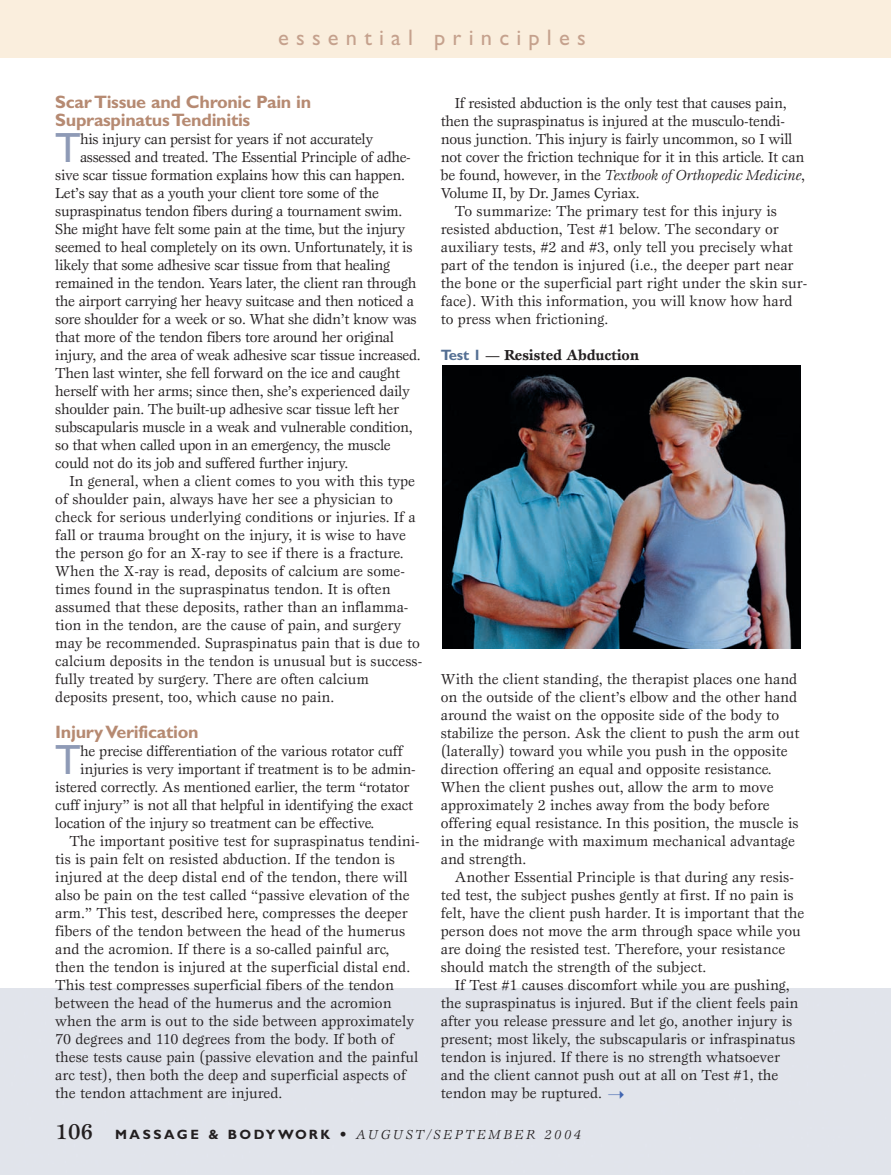
<style>
.page{position:relative;width:891px;height:1175px;background:#fff}
.page>*{position:absolute;margin:0;border:0;box-sizing:border-box;transform-origin:0 0}
.t1{font:42.45px "Gill Sans";color:#8e9ab6}
.t2{font:22.5px "Gill Sans";letter-spacing:.32em;color:#c5a18d}
.t3{font:700 18px/18px "Gill Sans";letter-spacing:-.015em;color:#b68a72}
.t4{font:15px/18px "Esprit";color:#231f20}
.t5{font:15px "Esprit";letter-spacing:-.02em;color:#231f20}
.t6{font:italic 15px "Esprit";letter-spacing:-.015em;color:#231f20}
.t7{font:700 15px "Esprit";letter-spacing:-.02em;color:#231f20}
.t8{font:italic 13.5px "Esprit";letter-spacing:.19em;color:#231f20}
.s1{font-style:normal}
.s2{font-family:"Gill Sans";color:#546f93}
.s3{font-weight:400}
.s4{color:#4266b1}
.s5{font-weight:500;font-style:normal;font-size:22.5px}
.s6{font-family:"Gill Sans";font-weight:700;font-style:normal}
.s7{font-weight:500;font-style:normal}
</style>
<div class="page">
<img style="left:442px;top:365px;width:359px;height:283px">
<h2 class="t2" style="left:278px;top:30px;width:309px">essential principles</h2>
<p class="t3" style="left:55px;top:95px;width:258px">Scar Tissue and Chronic Pain in<br>Supraspinatus Tendinitis</p>
<h1 class="t1" style="left:55px;top:133px;width:27px">T</h1>
<p class="t5" style="left:80px;top:133px;width:295px">his injury can persist for years if not accurately</p>
<p class="t4" style="left:455px;top:95px;width:333px">If resisted abduction is the only test that causes pain,</p>
<p class="t4" style="left:441px;top:113px;width:346px">then the supraspinatus is injured at the musculo-tendi-</p>
<p class="t4" style="left:441px;top:131px;width:353px">nous junction. This injury is fairly uncommon, so I will</p>
<p class="t4" style="left:441px;top:149px;width:365px">not cover the friction technique for it in this article. It can</p>
<p class="t6" style="left:441px;top:169px;width:366px"><span class="s1">be found, however, in the</span> Textbook of Orthopedic Medicine<span class="s1">,</span></p>
<p class="t4" style="left:441px;top:185px;width:201px">Volume II, by Dr. James Cyriax.</p>
<p class="t4" style="left:455px;top:203px;width:324px">To summarize: The primary test for this injury is</p>
<p class="t4" style="left:441px;top:221px;width:340px">resisted abduction, Test #1 below. The secondary or</p>
<p class="t4" style="left:441px;top:239px;width:354px">auxiliary tests, #2 and #3, only tell you precisely what</p>
<p class="t4" style="left:441px;top:257px;width:354px">part of the tendon is injured (i.e., the deeper part near</p>
<p class="t4" style="left:441px;top:275px;width:368px">the bone or the superficial part right under the skin sur-</p>
<p class="t4" style="left:441px;top:293px;width:353px">face). With this information, you will know how hard</p>
<p class="t4" style="left:441px;top:311px;width:169px">to press when frictioning.</p>
<p class="t7" style="left:441px;top:349px;width:200px"><span class="s2">Test 1</span> <span class="s3">—</span> Resisted Abduction</p>
<p class="t5" style="left:80px;top:151px;width:332px">assessed and treated. The Essential Principle of adhe-</p>
<p class="t5" style="left:55px;top:169px;width:351px">sive scar tissue formation explains how this can happen.</p>
<p class="t5" style="left:55px;top:187px;width:325px">Let’s say that as a youth your client tore some of the</p>
<p class="t5" style="left:55px;top:205px;width:349px">supraspinatus tendon fibers during a tournament swim.</p>
<p class="t5" style="left:55px;top:223px;width:351px">She might have felt some pain at the time, but the injury</p>
<p class="t5" style="left:55px;top:241px;width:359px">seemed to heal completely on its own. Unfortunately, it is</p>
<p class="t5" style="left:55px;top:259px;width:336px">likely that some adhesive scar tissue from that healing</p>
<p class="t5" style="left:55px;top:277px;width:363px">remained in the tendon. Years later, the client ran through</p>
<p class="t5" style="left:55px;top:295px;width:360px">the airport carrying her heavy suitcase and then noticed a</p>
<p class="t5" style="left:55px;top:313px;width:363px">sore shoulder for a week or so. What she didn’t know was</p>
<p class="t5" style="left:55px;top:331px;width:340px">that more of the tendon fibers tore around her original</p>
<p class="t5" style="left:55px;top:349px;width:367px">injury, and the area of weak adhesive scar tissue increased.</p>
<p class="t5" style="left:55px;top:367px;width:346px">Then last winter, she fell forward on the ice and caught</p>
<p class="t5" style="left:55px;top:385px;width:356px">herself with her arms; since then, she’s experienced daily</p>
<p class="t5" style="left:55px;top:403px;width:346px">shoulder pain. The built-up adhesive scar tissue left her</p>
<p class="t5" style="left:55px;top:421px;width:359px">subscapularis muscle in a weak and vulnerable condition,</p>
<p class="t5" style="left:55px;top:439px;width:337px">so that when called upon in an emergency, the muscle</p>
<p class="t5" style="left:55px;top:457px;width:295px">could not do its job and suffered further injury.</p>
<p class="t4" style="left:69px;top:473px;width:347px">In general, when a client comes to you with this type</p>
<p class="t4" style="left:55px;top:491px;width:339px">of shoulder pain, always have her see a physician to</p>
<p class="t4" style="left:55px;top:509px;width:362px">check for serious underlying conditions or injuries. If a</p>
<p class="t4" style="left:55px;top:527px;width:352px">fall or trauma brought on the injury, it is wise to have</p>
<p class="t4" style="left:55px;top:545px;width:350px">the person go for an X-ray to see if there is a fracture.</p>
<p class="t4" style="left:55px;top:563px;width:351px">When the X-ray is read, deposits of calcium are some-</p>
<p class="t4" style="left:55px;top:581px;width:337px">times found in the supraspinatus tendon. It is often</p>
<p class="t4" style="left:55px;top:599px;width:355px">assumed that these deposits, rather than an inflamma-</p>
<p class="t4" style="left:55px;top:617px;width:347px">tion in the tendon, are the cause of pain, and surgery</p>
<p class="t4" style="left:55px;top:635px;width:366px">may be recommended. Supraspinatus pain that is due to</p>
<p class="t4" style="left:55px;top:653px;width:368px">calcium deposits in the tendon is unusual but is success-</p>
<p class="t4" style="left:55px;top:671px;width:315px">fully treated by surgery. There are often calcium</p>
<p class="t4" style="left:55px;top:689px;width:281px">deposits present, too, which cause no pain.</p>
<p class="t3" style="left:55px;top:725px;width:145px">Injury Verification</p>
<h1 class="t1" style="left:55px;top:745px;width:27px">T</h1>
<p class="t4" style="left:80px;top:743px;width:324px">he precise differentiation of the various rotator cuff</p>
<p class="t4" style="left:441px;top:671px;width:360px">With the client standing, the therapist places one hand on the outside of the client’s elbow and the other hand around the waist on the opposite side of the body to stabilize the person. Ask the client to push the arm out (laterally) toward you while you push in the opposite direction offering an equal and opposite resistance.<br>When the client pushes out, allow the arm to move approximately 2 inches away from the body before offering equal resistance. In this position, the muscle is in the midrange with maximum mechanical advantage and strength.</p>
<p class="t4" style="left:441px;top:869px;width:365px;text-indent:14px">Another Essential Principle is that during any resis&shy;ted test, the subject pushes gently at first. If no pain is felt, have the client push harder. It is important that the person does not move the arm through space while you are doing the resisted test. Therefore, your resistance should match the strength of the subject.</p>
<p class="t4" style="left:441px;top:977px;width:359px;text-indent:14px">If Test #1 causes discomfort while you are pushing, the supraspinatus is injured. But if the client feels pain after you release pressure and let go, another injury is present; most likely, the subscapularis or infraspinatus tendon is injured. If there is no strength whatsoever and the client cannot push out at all on Test #1, the tendon may be ruptured. <span class="s4">➝</span></p>
<p class="t8" style="left:56px;top:1129px;width:527px"><span class="s5">106</span> <span class="s6">MASSAGE &amp; BODYWORK</span> <span class="s7">•</span> AUGUST/SEPTEMBER 2004</p>
<p class="t4" style="left:80px;top:761px;width:337px">injuries is very important if treatment is to be admin-</p>
<p class="t4" style="left:55px;top:779px;width:356px">istered correctly. As mentioned earlier, the term “rotator</p>
<p class="t4" style="left:55px;top:797px;width:360px">cuff injury” is not all that helpful in identifying the exact</p>
<p class="t4" style="left:55px;top:815px;width:321px">location of the injury so treatment can be effective.</p>
<p class="t4" style="left:69px;top:833px;width:352px">The important positive test for supraspinatus tendini-</p>
<p class="t4" style="left:55px;top:851px;width:341px">tis is pain felt on resisted abduction. If the tendon is</p>
<p class="t4" style="left:55px;top:869px;width:354px">injured at the deep distal end of the tendon, there will</p>
<p class="t4" style="left:55px;top:887px;width:356px">also be pain on the test called “passive elevation of the</p>
<p class="t4" style="left:55px;top:905px;width:354px">arm.” This test, described here, compresses the deeper</p>
<p class="t4" style="left:55px;top:923px;width:351px">fibers of the tendon between the head of the humerus</p>
<p class="t4" style="left:55px;top:941px;width:336px">and the acromion. If there is a so-called painful arc,</p>
<p class="t4" style="left:55px;top:959px;width:356px">then the tendon is injured at the superficial distal end.</p>
<p class="t4" style="left:55px;top:977px;width:340px">This test compresses superficial fibers of the tendon</p>
<p class="t4" style="left:55px;top:995px;width:338px">between the head of the humerus and the acromion</p>
<p class="t4" style="left:55px;top:1013px;width:360px">when the arm is out to the side between approximately</p>
<p class="t4" style="left:55px;top:1031px;width:340px">70 degrees and 110 degrees from the body. If both of</p>
<p class="t4" style="left:55px;top:1049px;width:364px">these tests cause pain (passive elevation and the painful</p>
<p class="t4" style="left:55px;top:1067px;width:352px">arc test), then both the deep and superficial aspects of</p>
<p class="t4" style="left:55px;top:1085px;width:229px">the tendon attachment are injured.</p>
</div>
